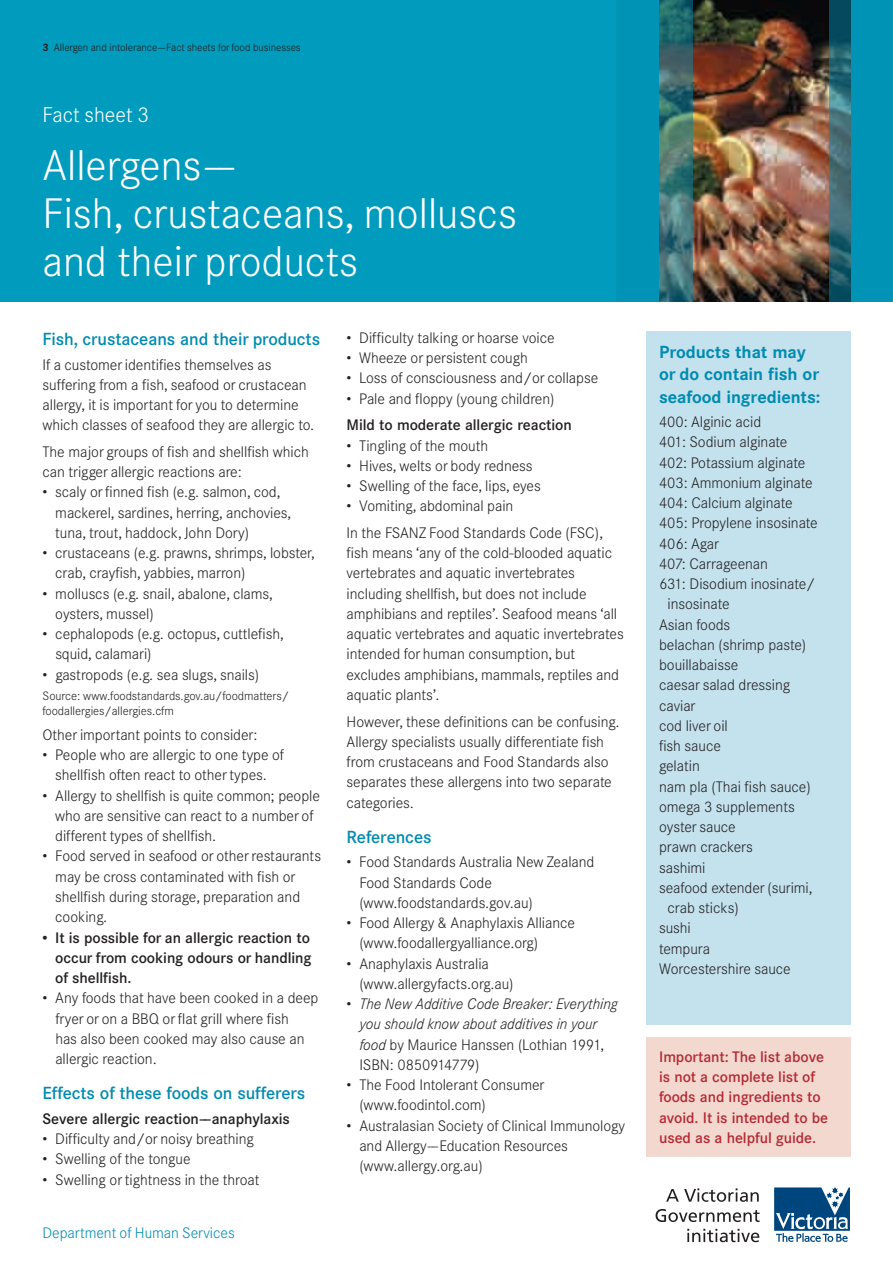
<style>
.page{position:relative;width:893px;height:1263px;background:#fff}
.page>*{position:absolute;margin:0;border:0;box-sizing:border-box;transform-origin:0 0}
.t1{font:300 42px/48px "Corporate SBQ";color:#fff}
.t2{font:300 21px "Corporate SBQ";color:#fff}
.t3{font:500 17.25px "Corporate SBQ";letter-spacing:-.005em;color:#008bb0}
.t4{font:700 17.25px/22.5px "Corporate SBQ";letter-spacing:-.005em;color:#008bb0}
.t5{font:300 15px/20.2px "Corporate SBQ";letter-spacing:-.005em;color:#231f20}
.t6{font:500 15px/20.2px "Corporate SBQ";letter-spacing:-.005em;color:#231f20;text-align:justify}
.t7{font:italic 300 15px/20.2px "Corporate SBQ";letter-spacing:-.005em;color:#231f20}
.t8{font:500 15px/20.2px "Corporate SBQ";letter-spacing:-.005em;color:#b32a33}
.t9{font:300 15px "Corporate SBQ";letter-spacing:-.005em;color:#008bb0}
.t10{font:300 12px/15.8px "Corporate SBQ";letter-spacing:-.005em;color:#231f20}
.t11{font:300 10.5px "Corporate SBQ";letter-spacing:-.005em;color:#231f20}
.s1{font-weight:700}
.s2{font-style:normal}
</style>
<div class="page">
<div style="left:0;top:0;width:893px;height:302px;background:#009bbd"></div>
<svg style="left:774px;top:1187px;width:76px;height:55px"></svg>
<svg style="left:666px;top:1188px;width:93px;height:14px"></svg>
<svg style="left:655px;top:1209px;width:105px;height:13px"></svg>
<svg style="left:687px;top:1229px;width:72px;height:13px"></svg>
<div style="left:646px;top:332px;width:204px;height:693px;background:#c4e2ed"></div>
<div style="left:646px;top:1037px;width:204px;height:120px;background:#f3d8cf"></div>
<img style="left:693px;top:0;width:136px;height:302px">
<svg style="left:659px;top:0;width:34px;height:302px;background:#3e7273"></svg>
<svg style="left:829px;top:0;width:22px;height:302px;background:#2e6571"></svg>
<p class="t11" style="left:43px;top:41px;width:260px"><span class="s1">3</span> Allergen and intolerance––Fact sheets for food businesses</p>
<h2 class="t2" style="left:43px;top:102px;width:108px">Fact sheet 3</h2>
<h1 class="t1" style="left:43px;top:142px;width:476px">Allergens––<br>Fish, crustaceans, molluscs and their products</h1>
<p class="t3" style="left:43px;top:329px;width:279px">Fish, crustaceans and their products</p>
<p class="t5" style="left:43px;top:354px;width:273px">If a customer identifies themselves as suffering from a fish, seafood or crustacean allergy, it is important for you to determine which classes of seafood they are allergic to.</p>
<p class="t5" style="left:43px;top:442px;width:268px">The major groups of fish and shellfish which can trigger allergic reactions are:</p>
<p class="t5" style="left:55px;top:482px;width:238px;text-indent:-13px">• scaly or finned fish (e.g. salmon, cod, mackerel, sardines, herring, anchovies, tuna, trout, haddock, John Dory)</p>
<p class="t5" style="left:55px;top:543px;width:261px;text-indent:-13px">• crustaceans (e.g. prawns, shrimps, lobster, crab, crayfish, yabbies, marron)</p>
<p class="t5" style="left:55px;top:583px;width:219px;text-indent:-13px">• molluscs (e.g. snail, abalone, clams, oysters, mussel)</p>
<p class="t5" style="left:55px;top:624px;width:230px;text-indent:-13px">• cephalopods (e.g. octopus, cuttlefish, squid, calamari)</p>
<p class="t5" style="left:43px;top:664px;width:218px">• gastropods (e.g. sea slugs, snails)</p>
<p class="t10" style="left:43px;top:688px;width:248px">Source: www.foodstandards.gov.au/foodmatters/ foodallergies/allergies.cfm</p>
<p class="t5" style="left:43px;top:725px;width:216px">Other important points to consider:</p>
<p class="t5" style="left:43px;top:745px;width:243px;text-align:center">• People who are allergic to one type of shellfish often react to other types.</p>
<p class="t5" style="left:55px;top:785px;width:266px;text-indent:-13px">• Allergy to shellfish is quite common; people who are sensitive can react to a number of different types of shellfish.</p>
<p class="t5" style="left:55px;top:846px;width:267px;text-indent:-13px">• Food served in seafood or other restaurants may be cross contaminated with fish or shellfish during storage, preparation and cooking.</p>
<p class="t6" style="left:55px;top:927px;width:258px;text-indent:-13px">• It is possible for an allergic reaction to occur from cooking odours or handling of shellfish.</p>
<p class="t5" style="left:55px;top:988px;width:265px;text-indent:-13px">• Any foods that have been cooked in a deep fryer or on a BBQ or flat grill where fish<br>has also been cooked may also cause an allergic reaction.</p>
<p class="t3" style="left:43px;top:1083px;width:264px">Effects of these foods on sufferers</p>
<p class="t6" style="left:43px;top:1108px;width:249px">Severe allergic reaction––anaphylaxis</p>
<p class="t5" style="left:43px;top:1129px;width:213px">• Difficulty and/or noisy breathing</p>
<p class="t5" style="left:43px;top:1149px;width:150px">• Swelling of the tongue</p>
<p class="t5" style="left:43px;top:1169px;width:219px">• Swelling or tightness in the throat</p>
<p class="t9" style="left:43px;top:1224px;width:194px">Department of Human Services</p>
<p class="t5" style="left:347px;top:328px;width:210px">• Difficulty talking or hoarse voice</p>
<p class="t5" style="left:347px;top:348px;width:183px">• Wheeze or persistent cough</p>
<p class="t5" style="left:347px;top:368px;width:253px">• Loss of consciousness and/or collapse</p>
<p class="t5" style="left:347px;top:388px;width:209px">• Pale and floppy (young children)</p>
<p class="t6" style="left:347px;top:415px;width:227px">Mild to moderate allergic reaction</p>
<p class="t5" style="left:347px;top:435px;width:143px">• Tingling of the mouth</p>
<p class="t5" style="left:347px;top:456px;width:188px">• Hives, welts or body redness</p>
<p class="t5" style="left:347px;top:476px;width:196px">• Swelling of the face, lips, eyes</p>
<p class="t5" style="left:347px;top:493px;width:258px;line-height:26.7px">• Vomiting, abdominal pain<br>In the FSANZ Food Standards Code (FSC),</p>
<p class="t5" style="left:347px;top:543px;width:279px">fish means ‘any of the cold-blooded aquatic vertebrates and aquatic invertebrates including shellfish, but does not include amphibians and reptiles’. Seafood means ‘all aquatic vertebrates and aquatic invertebrates intended for human consumption, but excludes amphibians, mammals, reptiles and aquatic plants’.</p>
<p class="t5" style="left:347px;top:711px;width:274px">However, these definitions can be confusing.<br>Allergy specialists usually differentiate fish from crustaceans and Food Standards also separates these allergens into two separate categories.</p>
<p class="t3" style="left:347px;top:826px;width:86px">References</p>
<p class="t5" style="left:359px;top:852px;width:237px;text-indent:-13px">• Food Standards Australia New Zealand<br>Food Standards Code (www.foodstandards.gov.au)</p>
<p class="t5" style="left:359px;top:913px;width:217px;text-indent:-13px">• Food Allergy &amp; Anaphylaxis Alliance (www.foodallergyalliance.org)</p>
<p class="t5" style="left:359px;top:953px;width:156px;text-indent:-13px">• Anaphylaxis Australia (www.allergyfacts.org.au)</p>
<p class="t7" style="left:359px;top:994px;width:260px;text-indent:-13px"><span class="s2">•</span> The New Additive Code Breaker: Everything you should know about additives in your food <span class="s2">by Maurice Hanssen (Lothian 1991, ISBN: 0850914779)</span></p>
<p class="t5" style="left:359px;top:1075px;width:187px;text-indent:-13px">• The Food Intolerant Consumer (www.foodintol.com)</p>
<p class="t5" style="left:359px;top:1115px;width:267px;text-indent:-13px">• Australasian Society of Clinical Immunology and Allergy––Education Resources (www.allergy.org.au)</p>
<p class="t4" style="left:659px;top:341px;width:163px">Products that may or do contain fish or seafood ingredients:</p>
<p class="t5" style="left:659px;top:412px;width:104px">400: Alginic acid</p>
<p class="t5" style="left:659px;top:432px;width:130px">401: Sodium alginate</p>
<p class="t5" style="left:659px;top:452px;width:148px">402: Potassium alginate</p>
<p class="t5" style="left:659px;top:473px;width:155px">403: Ammonium alginate</p>
<p class="t5" style="left:659px;top:493px;width:135px">404: Calcium alginate</p>
<p class="t5" style="left:659px;top:513px;width:160px">405: Propylene insosinate</p>
<p class="t5" style="left:659px;top:533px;width:61px">406: Agar</p>
<p class="t5" style="left:659px;top:554px;width:110px">407: Carrageenan</p>
<p class="t5" style="left:659px;top:574px;width:158px">631: Disodium inosinate/</p>
<p class="t5" style="left:668px;top:594px;width:64px">insosinate</p>
<p class="t5" style="left:659px;top:614px;width:73px">Asian foods</p>
<p class="t5" style="left:659px;top:635px;width:149px">belachan (shrimp paste)</p>
<p class="t5" style="left:659px;top:655px;width:81px">bouillabaisse</p>
<p class="t5" style="left:659px;top:675px;width:133px">caesar salad dressing</p>
<p class="t5" style="left:659px;top:695px;width:38px">caviar</p>
<p class="t5" style="left:659px;top:716px;width:70px">cod liver oil</p>
<p class="t5" style="left:659px;top:736px;width:63px">fish sauce</p>
<p class="t5" style="left:659px;top:756px;width:42px">gelatin</p>
<p class="t5" style="left:659px;top:776px;width:153px">nam pla (Thai fish sauce)</p>
<p class="t5" style="left:659px;top:797px;width:137px">omega 3 supplements</p>
<p class="t5" style="left:659px;top:817px;width:78px">oyster sauce</p>
<p class="t5" style="left:659px;top:837px;width:95px">prawn crackers</p>
<p class="t5" style="left:659px;top:857px;width:48px">sashimi</p>
<p class="t5" style="left:659px;top:878px;width:155px">seafood extender (surimi,</p>
<p class="t5" style="left:668px;top:898px;width:73px">crab sticks)</p>
<p class="t5" style="left:659px;top:918px;width:33px">sushi</p>
<p class="t5" style="left:659px;top:938px;width:52px">tempura</p>
<p class="t5" style="left:659px;top:959px;width:133px">Worcestershire sauce</p>
<p class="t8" style="left:659px;top:1047px;width:171px">Important: The list above is not a complete list of foods and ingredients to avoid. It is intended to be used as a helpful guide.</p>
</div>
